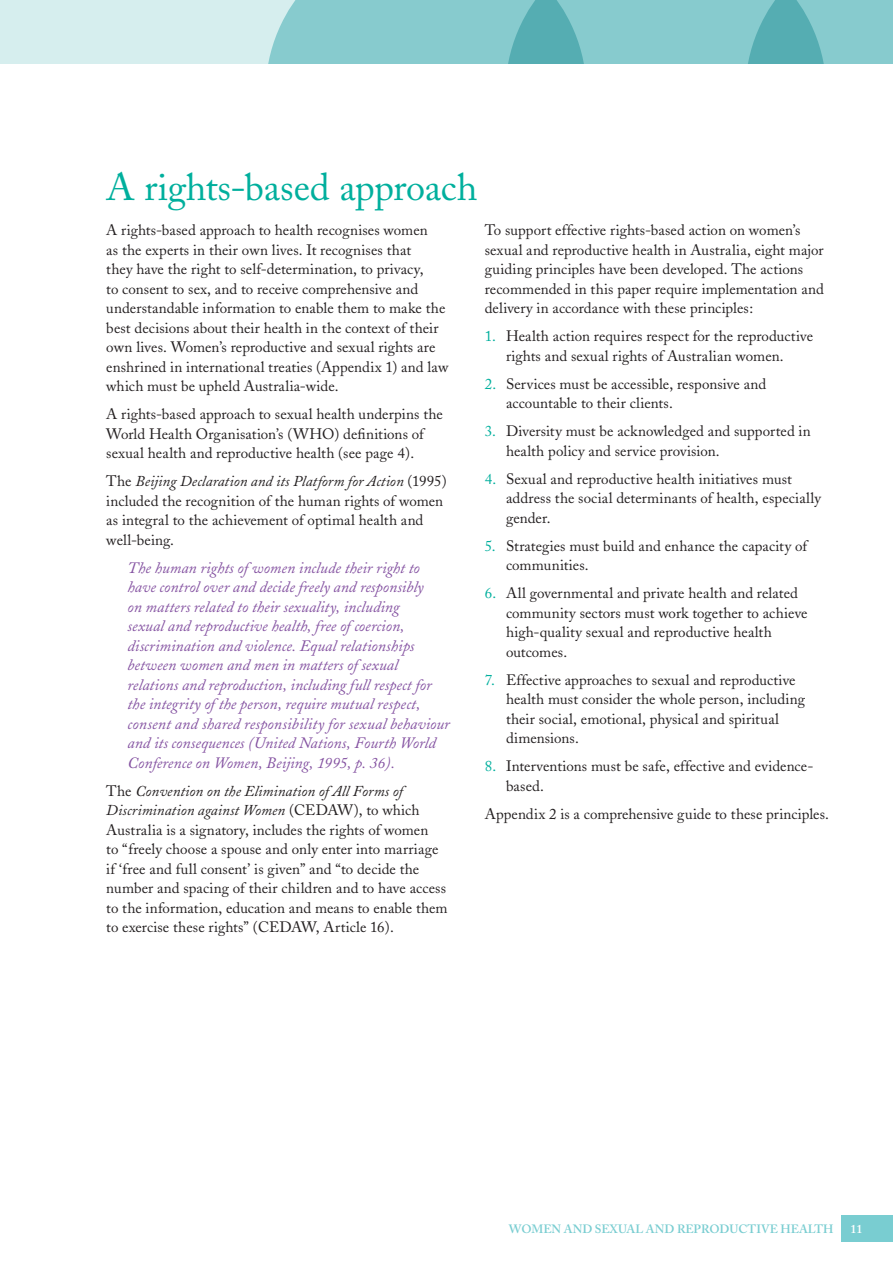
<style>
.page{position:relative;width:893px;height:1263px;background:#fff}
.page>*{position:absolute;margin:0;border:0;box-sizing:border-box;transform-origin:0 0}
.Main_heading{font:38.25px "Adobe Caslon";letter-spacing:-.01em;color:#00af9d}
.INDENTED_PARA{font:italic 15.75px/19.5px "Adobe Caslon";color:#8452a1}
.BODY{font:15px/19.5px "Adobe Caslon";letter-spacing:.005em;color:#231f20}
.Numbered_list{font:15px/19.5px "Adobe Caslon";letter-spacing:.005em;color:#231f20}
.t1{font:600 12px "Adobe Caslon";color:#79cdd1}
.t2{font:600 12px "Adobe Caslon";color:#fff}
.s1{font-style:italic}
.s2{color:#00af9d}
</style>
<div class="page">
<div style="left:842px;top:1215px;width:51px;height:27px;background:#79cdd1"></div>
<div style="left:0;top:0;width:893px;height:64px;background:#d6eeee"></div>
<svg style="left:268px;top:0;width:625px;height:64px;background:#80c6c9"></svg>
<h1 class="Main_heading" style="left:106px;top:164px;width:372px">A rights-based approach</h1>
<p class="BODY" style="left:106px;top:221px;width:343px">A rights-based approach to health recognises women<br>as the experts in their own lives. It recognises that<br>they have the right to self-determination, to privacy,<br>to consent to sex, and to receive comprehensive and understandable information to enable them to make the best decisions about their health in the context of their own lives. Women’s reproductive and sexual rights are enshrined in international treaties (Appendix 1) and law which must be upheld Australia-wide.</p>
<p class="BODY" style="left:106px;top:405px;width:338px">A rights-based approach to sexual health underpins the<br>World Health Organisation’s (WHO) definitions of sexual health and reproductive health (see page 4).</p>
<p class="BODY" style="left:106px;top:472px;width:342px">The <span class="s1">Beijing Declaration and its Platform for Action</span> (1995) included the recognition of the human rights of women as integral to the achievement of optimal health and well-being.</p>
<p class="INDENTED_PARA" style="left:128px;top:558px;width:324px">The human rights of women include their right to have control over and decide freely and responsibly<br>on matters related to their sexuality, including<br>sexual and reproductive health, free of coercion, discrimination and violence. Equal relationships between women and men in matters of sexual relations and reproduction, including full respect for the integrity of the person, require mutual respect, consent and shared responsibility for sexual behaviour and its consequences (United Nations, Fourth World Conference on Women, Beijing, 1995, p. 36).</p>
<p class="BODY" style="left:106px;top:781px;width:343px">The <span class="s1">Convention on the Elimination of All Forms of Discrimination against Women</span> (CEDAW), to which Australia is a signatory, includes the rights of women<br>to “freely choose a spouse and only enter into marriage if ‘free and full consent’ is given” and “to decide the number and spacing of their children and to have access to the information, education and means to enable them to exercise these rights” (CEDAW, Article 16).</p>
<p class="BODY" style="left:485px;top:221px;width:341px">To support effective rights-based action on women’s sexual and reproductive health in Australia, eight major guiding principles have been developed. The actions recommended in this paper require implementation and delivery in accordance with these principles:</p>
<p class="Numbered_list" style="left:485px;top:327px;width:330px;text-align:center"><span class="s2">1.</span> Health action requires respect for the reproductive rights and sexual rights of Australian women.</p>
<p class="Numbered_list" style="left:506px;top:374px;width:262px;text-indent:-21px"><span class="s2">2.</span> Services must be accessible, responsive and accountable to their clients.</p>
<p class="Numbered_list" style="left:506px;top:422px;width:306px;text-indent:-21px"><span class="s2">3.</span> Diversity must be acknowledged and supported in health policy and service provision.</p>
<p class="Numbered_list" style="left:506px;top:469px;width:316px;text-indent:-21px"><span class="s2">4.</span> Sexual and reproductive health initiatives must address the social determinants of health, especially gender.</p>
<p class="Numbered_list" style="left:506px;top:536px;width:303px;text-indent:-21px"><span class="s2">5.</span> Strategies must build and enhance the capacity of communities.</p>
<p class="Numbered_list" style="left:506px;top:584px;width:303px;text-indent:-21px"><span class="s2">6.</span> All governmental and private health and related community sectors must work together to achieve high-quality sexual and reproductive health outcomes.</p>
<p class="Numbered_list" style="left:506px;top:670px;width:301px;text-indent:-21px"><span class="s2">7.</span> Effective approaches to sexual and reproductive health must consider the whole person, including their social, emotional, physical and spiritual dimensions.</p>
<p class="Numbered_list" style="left:506px;top:757px;width:309px;text-indent:-21px"><span class="s2">8.</span> Interventions must be safe, effective and evidence&shy;based.</p>
<p class="BODY" style="left:485px;top:804px;width:346px">Appendix 2 is a comprehensive guide to these principles.</p>
<p class="t1" style="left:509px;top:1222px;width:326px">WOMEN AND SEXUAL AND REPRODUCTIVE HEALTH</p>
<p class="t2" style="left:850px;top:1222px;width:13px">11</p>
</div>
